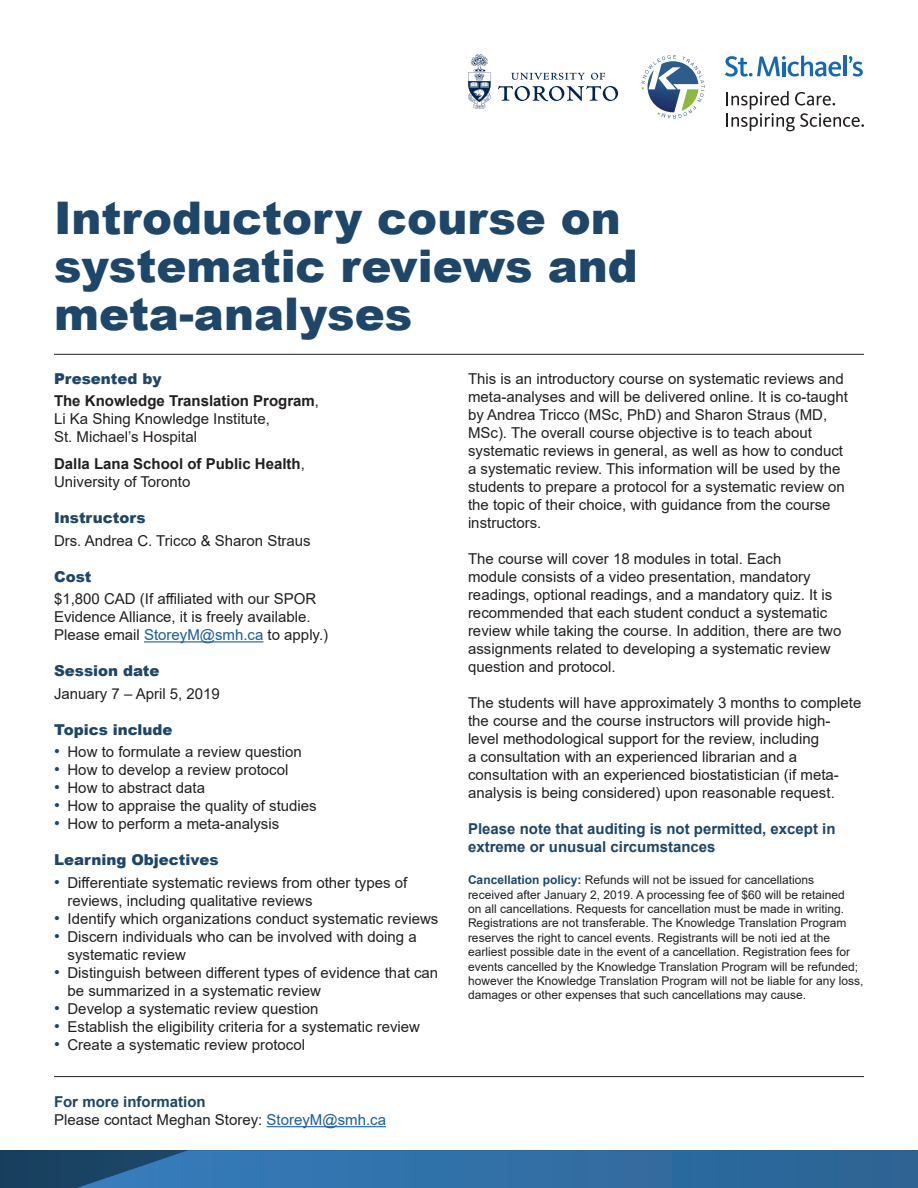
<style>
.page{position:relative;width:918px;height:1188px;background:#fff}
.page>*{position:absolute;margin:0;border:0;box-sizing:border-box;transform-origin:0 0}
.t1{font:900 45px/48px "Arial";color:#1d4668}
.t2{font:15px/18px "Arial";color:#231f20}
.t3{font:700 15px/18px "Arial";color:#1d4668}
.t4{font:900 15px "Arial";color:#1d4668}
.t5{font:700 15px "Arial";color:#231f20}
.t6{font:12px/14.4px "Arial";color:#231f20}
.s1{font-weight:400}
.s2{color:#175d9e}
.s3{font-size:16.5px;color:#1d4668}
.s4{font-weight:700;color:#1d4668}
</style>
<div class="page">
<hr style="left:144px;top:641px;width:119px;height:1px;background:#175d9e">
<hr style="left:267px;top:1126px;width:119px;height:1px;background:#175d9e">
<svg style="left:726px;top:91px;width:138px;height:40px"></svg>
<svg style="left:725px;top:56px;width:116px;height:21px"></svg>
<hr style="left:844px;top:56px;width:3px;height:20px;background:#1768b4">
<svg style="left:849px;top:56px;width:14px;height:21px"></svg>
<svg style="left:641px;top:55px;width:64px;height:64px"></svg>
<svg style="left:498px;top:73px;width:120px;height:28px"></svg>
<svg style="left:468px;top:54px;width:23px;height:54px"></svg>
<div style="left:0;top:1150px;width:916px;height:38px;background:#184160"></div>
<svg style="left:77px;top:1150px;width:841px;height:38px;background:#2f6ca1"></svg>
<hr style="left:54px;top:354px;width:810px;height:1px;background:#231f20">
<hr style="left:54px;top:1076px;width:810px;height:1px;background:#231f20">
<p class="t1" style="left:54px;top:193px;width:585px">Introductory course on systematic reviews and meta-analyses</p>
<p class="t4" style="left:54px;top:368px;width:109px">Presented by</p>
<p class="t5" style="left:54px;top:390px;width:267px">The Knowledge Translation Program<span class="s1">,</span></p>
<p class="t2" style="left:54px;top:410px;width:217px">Li Ka Shing Knowledge Institute,</p>
<p class="t2" style="left:54px;top:428px;width:145px">St. Michael’s Hospital</p>
<p class="t5" style="left:54px;top:453px;width:252px">Dalla Lana School of Public Health<span class="s1">,</span></p>
<p class="t2" style="left:54px;top:473px;width:138px">University of Toronto</p>
<p class="t4" style="left:54px;top:507px;width:93px">Instructors</p>
<p class="t2" style="left:54px;top:531px;width:258px">Drs. Andrea C. Tricco &amp; Sharon Straus</p>
<p class="t4" style="left:54px;top:566px;width:39px">Cost</p>
<p class="t2" style="left:54px;top:590px;width:276px">$1,800 CAD (If affiliated with our SPOR<br>Evidence Alliance, it is freely available.<br>Please email <span class="s2">StoreyM@smh.ca</span> to apply.)</p>
<p class="t4" style="left:54px;top:660px;width:107px">Session date</p>
<p class="t2" style="left:54px;top:684px;width:167px">January 7 – April 5, 2019</p>
<p class="t4" style="left:54px;top:719px;width:120px">Topics include</p>
<p class="t2" style="left:54px;top:743px;width:249px"><span class="s3">•</span> How to formulate a review question</p>
<p class="t2" style="left:54px;top:761px;width:236px"><span class="s3">•</span> How to develop a review protocol</p>
<p class="t2" style="left:54px;top:779px;width:153px"><span class="s3">•</span> How to abstract data</p>
<p class="t2" style="left:54px;top:797px;width:264px"><span class="s3">•</span> How to appraise the quality of studies</p>
<p class="t2" style="left:54px;top:815px;width:227px"><span class="s3">•</span> How to perform a meta-analysis</p>
<p class="t4" style="left:54px;top:849px;width:166px">Learning Objectives</p>
<p class="t2" style="left:68px;top:873px;width:341px;text-indent:-14px"><span class="s3">•</span> Differentiate systematic reviews from other types of reviews, including qualitative reviews</p>
<p class="t2" style="left:54px;top:909px;width:386px"><span class="s3">•</span> Identify which organizations conduct systematic reviews</p>
<p class="t2" style="left:68px;top:927px;width:351px;text-indent:-14px"><span class="s3">•</span> Discern individuals who can be involved with doing a systematic review</p>
<p class="t2" style="left:68px;top:963px;width:372px;text-indent:-14px"><span class="s3">•</span> Distinguish between different types of evidence that can be summarized in a systematic review</p>
<p class="t2" style="left:54px;top:999px;width:266px"><span class="s3">•</span> Develop a systematic review question</p>
<p class="t2" style="left:54px;top:1017px;width:368px"><span class="s3">•</span> Establish the eligibility criteria for a systematic review</p>
<p class="t2" style="left:54px;top:1035px;width:253px"><span class="s3">•</span> Create a systematic review protocol</p>
<p class="t2" style="left:468px;top:369px;width:382px">This is an introductory course on systematic reviews and meta-analyses and will be delivered online. It is co-taught by Andrea Tricco (MSc, PhD) and Sharon Straus (MD, MSc). The overall course objective is to teach about systematic reviews in general, as well as how to conduct a systematic review. This information will be used by the students to prepare a protocol for a systematic review on the topic of their choice, with guidance from the course instructors.</p>
<p class="t2" style="left:468px;top:549px;width:375px">The course will cover 18 modules in total. Each<br>module consists of a video presentation, mandatory readings, optional readings, and a mandatory quiz. It is recommended that each student conduct a systematic review while taking the course. In addition, there are two assignments related to developing a systematic review question and protocol.</p>
<p class="t2" style="left:468px;top:693px;width:395px">The students will have approximately 3 months to complete the course and the course instructors will provide high&shy;level methodological support for the review, including<br>a consultation with an experienced librarian and a consultation with an experienced biostatistician (if meta&shy;analysis is being considered) upon reasonable request.</p>
<p class="t3" style="left:468px;top:820px;width:369px">Please note that auditing is not permitted, except in extreme or unusual circumstances</p>
<p class="t6" style="left:468px;top:873px;width:397px"><span class="s4">Cancellation policy:</span> Refunds will not be issued for cancellations<br>received after January 2, 2019. A processing fee of $60 will be retained<br>on all cancellations. Requests for cancellation must be made in writing.<br>Registrations are not transferable. The Knowledge Translation Program reserves the right to cancel events. Registrants will be noti ied at the earliest possible date in the event of a cancellation. Registration fees for events cancelled by the Knowledge Translation Program will be refunded; however the Knowledge Translation Program will not be liable for any loss, damages or other expenses that such cancellations may cause.</p>
<p class="t3" style="left:54px;top:1093px;width:153px">For more information</p>
<p class="t2" style="left:54px;top:1111px;width:334px">Please contact Meghan Storey: <span class="s2">StoreyM@smh.ca</span></p>
</div>
